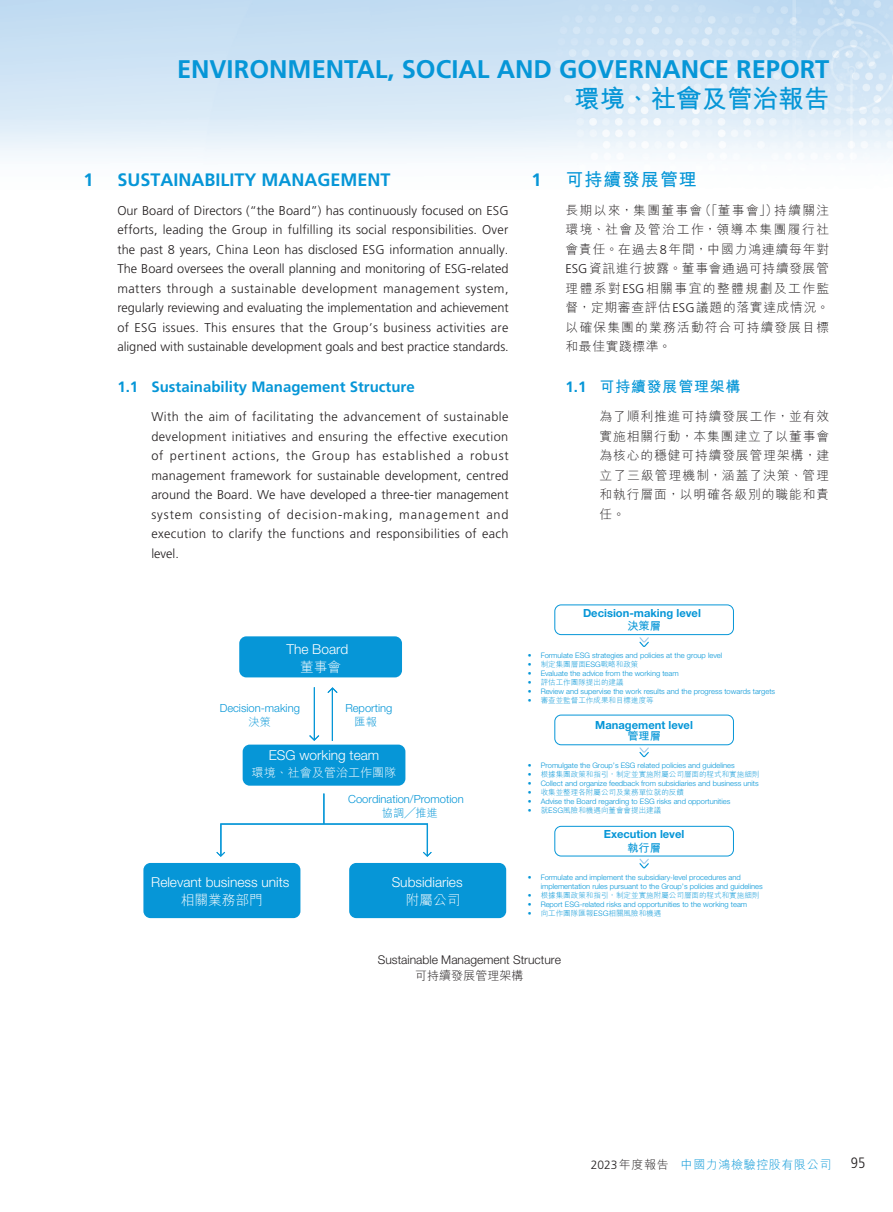
<style>
.page{position:relative;width:893px;height:1212px;background:#fff}
.page>*{position:absolute;margin:0;border:0;box-sizing:border-box;transform-origin:0 0}
.t1{font:700 25.5px "Frutiger LT Std";color:#0696d7}
.t2{font:700 25.5px "M Hei HK";color:#0696d7}
._01_H1{font:700 18px "Frutiger LT Std";color:#0696d7}
._01_H1-2{font:700 18px "M Hei HK";letter-spacing:.05em;color:#0696d7}
._02_H2{font:700 15px "Frutiger LT Std";color:#0696d7}
._02_H2-2{font:700 15px "M Hei HK";letter-spacing:.05em;color:#0696d7}
.t3{font:300 condensed 15px "Frutiger LT Std";color:#231f20}
.t4{font:300 13.65px "Helvetica Neue LT Std";color:#fff}
.t5{font:300 13.65px "M Hei HK";color:#fff}
._00_txt{font:300 12.75px/19.5px "Frutiger LT Std";color:#231f20;text-align:justify}
._00_txt-2{font:300 12.75px/19.5px "M Hei HK";letter-spacing:.07em;color:#231f20;text-align:justify}
.t6{font:300 12px/16.6px "Helvetica Neue LT Std";color:#231f20;text-align:center}
.t7{font:300 12px "M Hei HK";letter-spacing:.05em;color:#0696d7}
.t8{font:300 12px "M Hei HK";color:#fff}
.t9{font:700 11.25px "Helvetica Neue LT Std";color:#0696d7}
.t10{font:300 11.25px "Helvetica Neue LT Std";color:#0696d7}
.t11{font:300 11.25px "M Hei HK";color:#0696d7}
.t12{font:700 11.25px "M Hei HK";color:#0696d7}
.t13{font:300 7.5px/9px "Helvetica Neue LT Std";color:#0696d7}
.t14{font:300 7.5px "M Hei HK";color:#0696d7}
.s1{font-family:"Frutiger LT Std"}
.s2{font-family:"Helvetica Neue LT Std"}
.s3{font-family:"M Hei HK"}
.s4{font-family:"Frutiger LT Std";color:#231f20}
.s5{color:#231f20}
</style>
<div class="page">
<img style="left:0;top:0;width:893px;height:919px">
<div style="left:239px;top:636px;width:163px;height:41px;background:#0696d7;border-radius:7px"></div>
<div style="left:243px;top:744px;width:162px;height:42px;background:#0696d7;border-radius:7px"></div>
<div style="left:143px;top:863px;width:157px;height:55px;background:#0696d7;border-radius:7px"></div>
<div style="left:349px;top:863px;width:157px;height:55px;background:#0696d7;border-radius:7px"></div>
<svg style="left:309px;top:687px;width:10px;height:54px"></svg>
<svg style="left:327px;top:687px;width:10px;height:54px"></svg>
<svg style="left:216px;top:793px;width:216px;height:64px"></svg>
<div style="left:554px;top:604px;width:180px;height:31px;border:1px solid #0696d7;border-radius:6px"></div>
<svg style="left:639px;top:637px;width:10px;height:10px"></svg>
<div style="left:554px;top:715px;width:180px;height:30px;border:1px solid #0696d7;border-radius:6px"></div>
<svg style="left:639px;top:747px;width:10px;height:10px"></svg>
<div style="left:554px;top:826px;width:180px;height:30px;border:1px solid #0696d7;border-radius:6px"></div>
<svg style="left:639px;top:859px;width:10px;height:9px"></svg>
<h1 class="t1" style="left:177px;top:54px;width:654px">ENVIRONMENTAL, SOCIAL AND GOVERNANCE REPORT</h1>
<h1 class="t2" style="left:574px;top:80px;width:256px">環境、社會及管治報告</h1>
<p class="_01_H1" style="left:83px;top:169px;width:12px">1</p>
<p class="_01_H1" style="left:117px;top:169px;width:275px">SUSTAINABILITY MANAGEMENT</p>
<p class="_00_txt" style="left:117px;top:201px;width:393px">Our Board of Directors (“the Board”) has continuously focused on ESG efforts, leading the Group in fulfilling its social responsibilities. Over the past 8 years, China Leon has disclosed ESG information annually.<br>The Board oversees the overall planning and monitoring of ESG-related matters through a sustainable development management system, regularly reviewing and evaluating the implementation and achievement of ESG issues. This ensures that the Group’s business activities are aligned with sustainable development goals and best practice standards.</p>
<p class="_02_H2" style="left:117px;top:378px;width:299px">1.1 Sustainability Management Structure</p>
<p class="_00_txt" style="left:151px;top:407px;width:359px">With the aim of facilitating the advancement of sustainable development initiatives and ensuring the effective execution of pertinent actions, the Group has established a robust management framework for sustainable development, centred around the Board. We have developed a three-tier management system consisting of decision-making, management and execution to clarify the functions and responsibilities of each level.</p>
<p class="_01_H1" style="left:531px;top:169px;width:12px">1</p>
<p class="_01_H1-2" style="left:566px;top:166px;width:133px">可持續發展管理</p>
<p class="_00_txt-2" style="left:565px;top:200px;width:265px">長期以來，集團董事會（「董事會」）持續關注環境、社會及管治工作，領導本集團履行社會責任。在過去<span class="s1">8</span>年間，中國力鴻連續每年對<span class="s1">ESG</span>資訊進行披露。董事會通過可持續發展管理體系對<span class="s1">ESG</span>相關事宜的整體規劃及工作監督，定期審查評估<span class="s1">ESG</span>議題的落實達成情況。以確保集團的業務活動符合可持續發展目標和最佳實踐標準。</p>
<p class="_02_H2-2" style="left:565px;top:376px;width:177px"><span class="s1">1.1</span> 可持續發展管理架構</p>
<p class="_00_txt-2" style="left:600px;top:406px;width:231px">為了順利推進可持續發展工作，並有效實施相關行動，本集團建立了以董事會為核心的穩健可持續發展管理架構，建立了三級管理機制，涵蓋了決策、管理和執行層面，以明確各級別的職能和責任。</p>
<p class="t4" style="left:286px;top:640px;width:63px">The Board</p>
<p class="t5" style="left:300px;top:660px;width:43px">董事會</p>
<p class="t10" style="left:220px;top:701px;width:82px">Decision-making</p>
<p class="t10" style="left:345px;top:701px;width:49px">Reporting</p>
<p class="t11" style="left:249px;top:716px;width:24px">決策</p>
<p class="t11" style="left:354px;top:716px;width:24px">匯報</p>
<p class="t4" style="left:269px;top:747px;width:112px">ESG working team</p>
<p class="t8" style="left:252px;top:767px;width:146px">環境、社會及管治工作團隊</p>
<p class="t10" style="left:348px;top:792px;width:117px">Coordination/Promotion</p>
<p class="t11" style="left:382px;top:807px;width:57px">協調╱推進</p>
<p class="t4" style="left:151px;top:873px;width:140px">Relevant business units</p>
<p class="t4" style="left:392px;top:873px;width:72px">Subsidiaries</p>
<p class="t5" style="left:181px;top:893px;width:84px">相關業務部門</p>
<p class="t5" style="left:406px;top:893px;width:56px">附屬公司</p>
<p class="t9" style="left:583px;top:606px;width:119px">Decision-making level</p>
<p class="t12" style="left:627px;top:618px;width:35px">決策層</p>
<p class="t13" style="left:528px;top:650px;width:196px">• Formulate ESG strategies and policies at the group level</p>
<p class="t14" style="left:528px;top:660px;width:112px"><span class="s2">•</span> 制定集團層面<span class="s2">ESG</span>戰略和政策</p>
<p class="t13" style="left:528px;top:668px;width:152px">• Evaluate the advice from the working team</p>
<p class="t14" style="left:528px;top:678px;width:97px"><span class="s2">•</span> 評估工作團隊提出的建議</p>
<p class="t13" style="left:528px;top:686px;width:249px">• Review and supervise the work results and the progress towards targets</p>
<p class="t14" style="left:528px;top:696px;width:127px"><span class="s2">•</span> 審查並監督工作成果和目標進度等</p>
<p class="t9" style="left:595px;top:718px;width:99px">Management level</p>
<p class="t12" style="left:627px;top:728px;width:35px">管理層</p>
<p class="t13" style="left:528px;top:761px;width:208px">• Promulgate the Group’s ESG related policies and guidelines</p>
<p class="t14" style="left:528px;top:770px;width:233px"><span class="s2">•</span> 根據集團政策和指引，制定並實施附屬公司層面的程式和實施細則</p>
<p class="t13" style="left:528px;top:779px;width:232px">• Collect and organize feedback from subsidiaries and business units</p>
<p class="t14" style="left:528px;top:789px;width:158px"><span class="s2">•</span> 收集並整理各附屬公司及業務單位就的反饋</p>
<p class="t13" style="left:528px;top:797px;width:204px">• Advise the Board regarding to ESG risks and opportunities</p>
<p class="t14" style="left:528px;top:807px;width:135px"><span class="s2">•</span> 就ESG風險和機遇向董會會提出建議</p>
<p class="t9" style="left:604px;top:827px;width:82px">Execution level</p>
<p class="t12" style="left:627px;top:839px;width:35px">執行層</p>
<p class="t13" style="left:541px;top:872px;width:223px;text-indent:-13px">• Formulate and implement the subsidiary-level procedures and implementation rules pursuant to the Group’s policies and guidelines</p>
<p class="t14" style="left:528px;top:891px;width:233px"><span class="s2">•</span> 根據集團政策和指引，制定並實施附屬公司層面的程式和實施細則</p>
<p class="t13" style="left:528px;top:899px;width:221px">• Report ESG-related risks and opportunities to the working team</p>
<p class="t14" style="left:528px;top:909px;width:135px"><span class="s2">•</span> 向工作團隊匯報ESG相關風險和機遇</p>
<p class="t6" style="left:378px;top:951px;width:185px">Sustainable Management Structure<span class="s3">可持續發展管理架構</span></p>
<p class="t7" style="left:591px;top:1159px;width:242px"><span class="s4">2023</span><span class="s5">年度報告</span> 中國力鴻檢驗控股有限公司</p>
<p class="t3" style="left:851px;top:1155px;width:16px">95</p>
</div>
